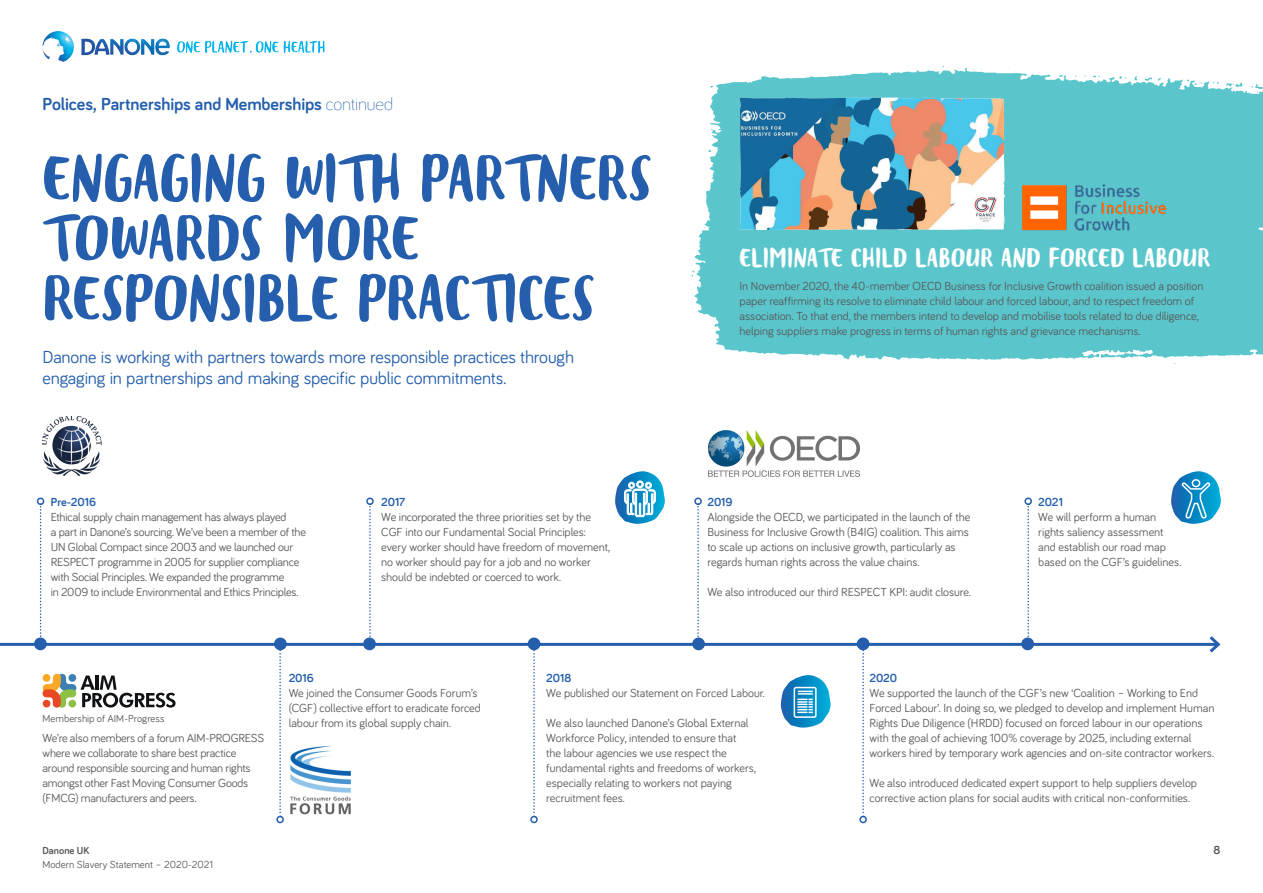
<style>
.page{position:relative;width:1263px;height:893px;background:#fff}
.page>*{position:absolute;margin:0;border:0;box-sizing:border-box;transform-origin:0 0}
.IntroHeadlevel1{font:51px/60px "Blog Script";letter-spacing:-.03em;color:#245eac}
.AtaGlanceSubHead2RLe{font:21px "Blog Script";letter-spacing:-.015em;color:#fff}
.IntroParagraphLevel1{font:18px/21px "Bariol";letter-spacing:-.01em;color:#245eac}
.MainheadLevel1{font:700 18px "Bariol";letter-spacing:-.005em;color:#245eac}
.Timelinetext{font:12px/15px "Bariol";letter-spacing:-.005em;color:#57585a}
.BodyText{font:12px/15px "Bariol";color:#57585a}
.Timelinedate{font:700 12px "Bariol";letter-spacing:-.005em;color:#245eac}
.t1{font:700 12px "Bariol";color:#57585a}
.BodyTextNotes{font:10.5px "Bariol";color:#57585a}
.t2{font:700 10.5px "Bariol";color:#57585a}
.s1{font-weight:300}
</style>
<div class="page">
<svg style="left:688px;top:66px;width:575px;height:298px;fill:#5ac6cc"></svg>
<svg style="left:1171px;top:471px;width:50px;height:53px"></svg>
<svg style="left:781px;top:675px;width:50px;height:53px"></svg>
<svg style="left:615px;top:471px;width:50px;height:53px"></svg>
<img style="left:43px;top:417px;width:59px;height:59px">
<img style="left:740px;top:98px;width:264px;height:132px">
<img style="left:290px;top:746px;width:61px;height:69px">
<svg style="left:43px;top:674px;width:133px;height:34px"></svg>
<div style="left:43px;top:700px;width:7px;height:7px;background:#e94824;border-radius:50%"></div>
<img style="left:708px;top:430px;width:151px;height:47px">
<img style="left:1021px;top:183px;width:145px;height:48px">
<hr style="left:0;top:643px;width:1218px;height:3px;background:#245eac">
<svg style="left:1206px;top:636px;width:15px;height:17px"></svg>
<svg style="left:40px;top:506px;width:2px;height:131px"></svg>
<div style="left:37px;top:497px;width:7px;height:8px;border:2px solid #245eac;border-radius:50%"></div>
<svg style="left:369px;top:506px;width:2px;height:131px"></svg>
<div style="left:366px;top:497px;width:8px;height:8px;border:2px solid #245eac;border-radius:50%"></div>
<svg style="left:279px;top:650px;width:2px;height:166px"></svg>
<div style="left:276px;top:816px;width:8px;height:7px;border:2px solid #245eac;border-radius:50%"></div>
<svg style="left:533px;top:650px;width:2px;height:166px"></svg>
<div style="left:530px;top:816px;width:8px;height:7px;border:2px solid #245eac;border-radius:50%"></div>
<svg style="left:862px;top:650px;width:2px;height:166px"></svg>
<div style="left:859px;top:816px;width:8px;height:7px;border:2px solid #245eac;border-radius:50%"></div>
<svg style="left:697px;top:506px;width:2px;height:131px"></svg>
<div style="left:694px;top:497px;width:8px;height:8px;border:2px solid #245eac;border-radius:50%"></div>
<svg style="left:1027px;top:506px;width:2px;height:131px"></svg>
<div style="left:1024px;top:497px;width:8px;height:8px;border:2px solid #245eac;border-radius:50%"></div>
<div style="left:274px;top:637px;width:13px;height:13px;background:#245eac;border-radius:50%"></div>
<div style="left:34px;top:637px;width:13px;height:13px;background:#245eac;border-radius:50%"></div>
<div style="left:363px;top:637px;width:13px;height:13px;background:#245eac;border-radius:50%"></div>
<div style="left:528px;top:637px;width:12px;height:13px;background:#245eac;border-radius:50%"></div>
<div style="left:692px;top:637px;width:13px;height:13px;background:#245eac;border-radius:50%"></div>
<div style="left:857px;top:637px;width:12px;height:13px;background:#245eac;border-radius:50%"></div>
<div style="left:1021px;top:637px;width:13px;height:13px;background:#245eac;border-radius:50%"></div>
<img style="left:42px;top:31px;width:283px;height:31px">
<h1 class="MainheadLevel1" style="left:43px;top:91px;width:352px">Polices, Partnerships and Memberships <span class="s1">continued</span></h1>
<p class="IntroHeadlevel1" style="left:43px;top:151px;width:613px">ENGAGING WITH PARTNERS<br>TOWARDS MORE<br>RESPONSIBLE PRACTICES</p>
<p class="IntroParagraphLevel1" style="left:43px;top:345px;width:533px">Danone is working with partners towards more responsible practices through engaging in partnerships and making specific public commitments.</p>
<p class="Timelinedate" style="left:51px;top:493px;width:47px">Pre-2016</p>
<p class="Timelinetext" style="left:51px;top:509px;width:257px">Ethical supply chain management has always played<br>a part in Danone’s sourcing. We’ve been a member of the UN Global Compact since 2003 and we launched our RESPECT programme in 2005 for supplier compliance with Social Principles. We expanded the programme<br>in 2009 to include Environmental and Ethics Principles.</p>
<p class="Timelinedate" style="left:381px;top:493px;width:26px">2017</p>
<p class="Timelinetext" style="left:381px;top:509px;width:230px">We incorporated the three priorities set by the CGF into our Fundamental Social Principles: every worker should have freedom of movement, no worker should pay for a job and no worker should be indebted or coerced to work.</p>
<p class="AtaGlanceSubHead2RLe" style="left:739px;top:247px;width:473px">ELIMINATE CHILD LABOUR AND FORCED LABOUR</p>
<p class="BodyText" style="left:739px;top:278px;width:465px">In November 2020, the 40-member OECD Business for Inclusive Growth coalition issued a position paper reaffirming its resolve to eliminate child labour and forced labour, and to respect freedom of association. To that end, the members intend to develop and mobilise tools related to due diligence, helping suppliers make progress in terms of human rights and grievance mechanisms.</p>
<p class="Timelinedate" style="left:707px;top:493px;width:27px">2019</p>
<p class="Timelinetext" style="left:707px;top:509px;width:264px">Alongside the OECD, we participated in the launch of the Business for Inclusive Growth (B4IG) coalition. This aims to scale up actions on inclusive growth, particularly as regards human rights across the value chains.</p>
<p class="Timelinetext" style="left:707px;top:584px;width:265px">We also introduced our third RESPECT KPI: audit closure.</p>
<p class="Timelinedate" style="left:1038px;top:493px;width:26px">2021</p>
<p class="Timelinetext" style="left:1038px;top:509px;width:144px">We will perform a human rights saliency assessment and establish our road map based on the CGF’s guidelines.</p>
<p class="BodyTextNotes" style="left:43px;top:712px;width:123px">Membership of AIM-Progress</p>
<p class="Timelinetext" style="left:43px;top:729px;width:223px">We’re also members of a forum AIM-PROGRESS where we collaborate to share best practice around responsible sourcing and human rights amongst other Fast Moving Consumer Goods (FMCG) manufacturers and peers.</p>
<p class="Timelinedate" style="left:289px;top:670px;width:27px">2016</p>
<p class="Timelinetext" style="left:289px;top:685px;width:194px">We joined the Consumer Goods Forum’s (CGF) collective effort to eradicate forced labour from its global supply chain.</p>
<p class="Timelinedate" style="left:546px;top:670px;width:27px">2018</p>
<p class="Timelinetext" style="left:546px;top:685px;width:220px">We published our Statement on Forced Labour.</p>
<p class="Timelinetext" style="left:546px;top:715px;width:211px">We also launched Danone’s Global External Workforce Policy, intended to ensure that<br>the labour agencies we use respect the fundamental rights and freedoms of workers, especially relating to workers not paying recruitment fees.</p>
<p class="Timelinedate" style="left:869px;top:670px;width:29px">2020</p>
<p class="Timelinetext" style="left:869px;top:685px;width:346px">We supported the launch of the CGF’s new ‘Coalition – Working to End Forced Labour’. In doing so, we pledged to develop and implement Human Rights Due Diligence (HRDD) focused on forced labour in our operations with the goal of achieving 100% coverage by 2025, including external workers hired by temporary work agencies and on-site contractor workers.</p>
<p class="Timelinetext" style="left:869px;top:775px;width:329px">We also introduced dedicated expert support to help suppliers develop corrective action plans for social audits with critical non-conformities.</p>
<p class="t2" style="left:43px;top:844px;width:48px">Danone UK</p>
<p class="t1" style="left:1213px;top:842px;width:8px">8</p>
<p class="BodyTextNotes" style="left:43px;top:857px;width:172px">Modern Slavery Statement – 2020-2021</p>
</div>
